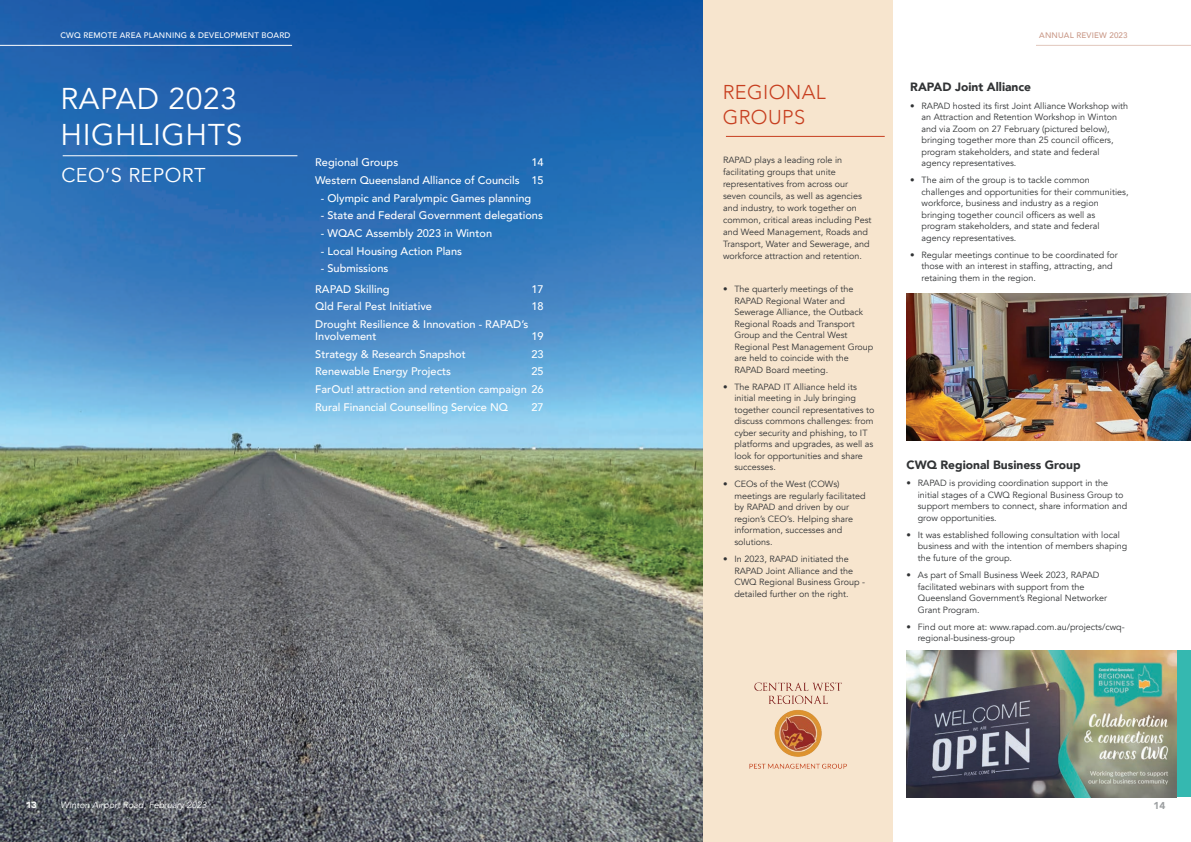
<style>
.page{position:relative;width:1191px;height:842px;background:#fff}
.page>*{position:absolute;margin:0;border:0;box-sizing:border-box;transform-origin:0 0}
.t1{font:30px/36px "Avenir";letter-spacing:.02em;color:#fff}
.t2{font:300 20px/25px "Avenir";letter-spacing:.02em;color:#c73f20}
.t3{font:20px "Avenir";letter-spacing:.02em;color:#fff}
.t4{font:900 12px "Avenir";color:#313335}
.t5{font:500 11px/17.7px "Avenir";color:#fff;text-align:right}
.t6{font:900 10px "Avenir";color:#9da0a2}
.t7{font:9px/11.5px "Avenir";color:#313335}
.t8{font:italic 9px "Avenir";color:#fff}
.t9{font:900 9px "Avenir";color:#fff}
.t10{font:500 8px "Avenir";letter-spacing:.02em;color:#fff}
.t11{font:500 8px "Avenir";letter-spacing:.02em;color:#c99887}
</style>
<div class="page">
<hr style="left:1036px;top:45px;width:155px;height:1px;background:#e2c7bc">
<div style="left:703px;top:0;width:190px;height:842px;background:#f7e5ce"></div>
<img style="left:0;top:0;width:702px;height:842px">
<hr style="left:63px;top:155px;width:234px;height:1px;background:#fff">
<div style="left:906px;top:650px;width:285px;height:147px;background:#35b8b0"></div>
<img style="left:906px;top:650px;width:270px;height:147px">
<img style="left:749px;top:682px;width:98px;height:87px">
<hr style="left:0;top:45px;width:292px;height:1px;background:#fff">
<img style="left:906px;top:294px;width:285px;height:147px">
<hr style="left:726px;top:136px;width:158px;height:1px;background:#c73f20">
<p class="t10" style="left:60px;top:28px;width:231px">CWQ REMOTE AREA PLANNING &amp; DEVELOPMENT BOARD</p>
<p class="t11" style="left:1039px;top:28px;width:90px">ANNUAL REVIEW 2023</p>
<h1 class="t1" style="left:60px;top:82px;width:183px">RAPAD 2023<br>HIGHLIGHTS</h1>
<h2 class="t3" style="left:61px;top:163px;width:146px">CEO’S REPORT</h2>
<p class="t5" style="left:315px;top:153px;width:84px">Regional Groups</p>
<p class="t5" style="left:315px;top:153px;width:230px">14<br>Western Queensland Alliance of Councils 15</p>
<p class="t5" style="left:321px;top:188px;width:212px">- Olympic and Paralympic Games planning</p>
<p class="t5" style="left:321px;top:206px;width:223px">- State and Federal Government delegations</p>
<p class="t5" style="left:321px;top:224px;width:173px">- WQAC Assembly 2023 in Winton</p>
<p class="t5" style="left:321px;top:241px;width:143px">- Local Housing Action Plans</p>
<p class="t5" style="left:315px;top:258px;width:76px;line-height:20.5px;text-align:center">- Submissions<br>RAPAD Skilling</p>
<p class="t5" style="left:531px;top:279px;width:14px">17</p>
<p class="t5" style="left:315px;top:297px;width:118px">Qld Feral Pest Initiative</p>
<p class="t5" style="left:531px;top:297px;width:14px">18</p>
<p class="t5" style="left:315px;top:318px;width:215px;line-height:12px;text-align:left">Drought Resilience &amp; Innovation - RAPAD’s<br>Involvement</p>
<p class="t5" style="left:531px;top:327px;width:14px">19</p>
<p class="t5" style="left:315px;top:344px;width:152px">Strategy &amp; Research Snapshot</p>
<p class="t5" style="left:531px;top:344px;width:14px">23</p>
<p class="t5" style="left:315px;top:362px;width:137px">Renewable Energy Projects</p>
<p class="t5" style="left:315px;top:362px;width:230px;text-align:justify;text-indent:216px">25<br>FarOut! attraction and retention campaign 26<br>Rural Financial Counselling Service NQ</p>
<p class="t5" style="left:531px;top:397px;width:14px">27</p>
<h2 class="t2" style="left:722px;top:80px;width:105px">REGIONAL<br>GROUPS</h2>
<h3 class="t4" style="left:910px;top:77px;width:122px">RAPAD Joint Alliance</h3>
<p class="t7" style="left:921px;top:100px;width:208px;text-indent:-11px">• RAPAD hosted its first Joint Alliance Workshop with an Attraction and Retention Workshop in Winton and via Zoom on 27 February (pictured below), bringing together more than 25 council officers, program stakeholders, and state and federal agency representatives.</p>
<p class="t7" style="left:921px;top:175px;width:208px;text-indent:-11px">• The aim of the group is to tackle common challenges and opportunities for their communities, workforce, business and industry as a region bringing together council officers as well as program stakeholders, and state and federal agency representatives.</p>
<p class="t7" style="left:921px;top:249px;width:198px;text-indent:-11px">• Regular meetings continue to be coordinated for those with an interest in staffing, attracting, and retaining them in the region.</p>
<p class="t7" style="left:723px;top:154px;width:150px;line-height:12px">RAPAD plays a leading role in facilitating groups that unite representatives from across our seven councils, as well as agencies and industry, to work together on common, critical areas including Pest and Weed Management, Roads and Transport, Water and Sewerage, and workforce attraction and retention.</p>
<p class="t7" style="left:734px;top:283px;width:140px;text-indent:-11px">• The quarterly meetings of the<br>RAPAD Regional Water and<br>Sewerage Alliance, the Outback<br>Regional Roads and Transport<br>Group and the Central West<br>Regional Pest Management Group are held to coincide with the<br>RAPAD Board meeting.</p>
<p class="t7" style="left:734px;top:381px;width:141px;text-indent:-11px">• The RAPAD IT Alliance held its initial meeting in July bringing together council representatives to discuss commons challenges: from cyber security and phishing, to IT platforms and upgrades, as well as look for opportunities and share successes.</p>
<p class="t7" style="left:734px;top:479px;width:133px;text-indent:-11px">• CEOs of the West (COWs) meetings are regularly facilitated by RAPAD and driven by our region’s CEO’s. Helping share information, successes and solutions.</p>
<p class="t7" style="left:734px;top:553px;width:132px;text-indent:-11px">• In 2023, RAPAD initiated the<br>RAPAD Joint Alliance and the<br>CWQ Regional Business Group - detailed further on the right.</p>
<h3 class="t4" style="left:906px;top:455px;width:176px">CWQ Regional Business Group</h3>
<p class="t7" style="left:917px;top:478px;width:211px;text-indent:-11px">• RAPAD is providing coordination support in the initial stages of a CWQ Regional Business Group to support members to connect, share information and grow opportunities.</p>
<p class="t7" style="left:917px;top:529px;width:211px;text-indent:-11px">• It was established following consultation with local business and with the intention of members shaping the future of the group.</p>
<p class="t7" style="left:917px;top:569px;width:191px;text-indent:-11px">• As part of Small Business Week 2023, RAPAD facilitated webinars with support from the Queensland Government’s Regional Networker Grant Program.</p>
<p class="t7" style="left:917px;top:621px;width:208px;text-indent:-11px">• Find out more at: www.rapad.com.au/projects/cwq&shy;regional-business-group</p>
<p class="t9" style="left:26px;top:798px;width:12px">13</p>
<p class="t8" style="left:60px;top:800px;width:148px">Winton Airport Road, February 2023</p>
<p class="t6" style="left:1153px;top:797px;width:13px">14</p>
</div>
